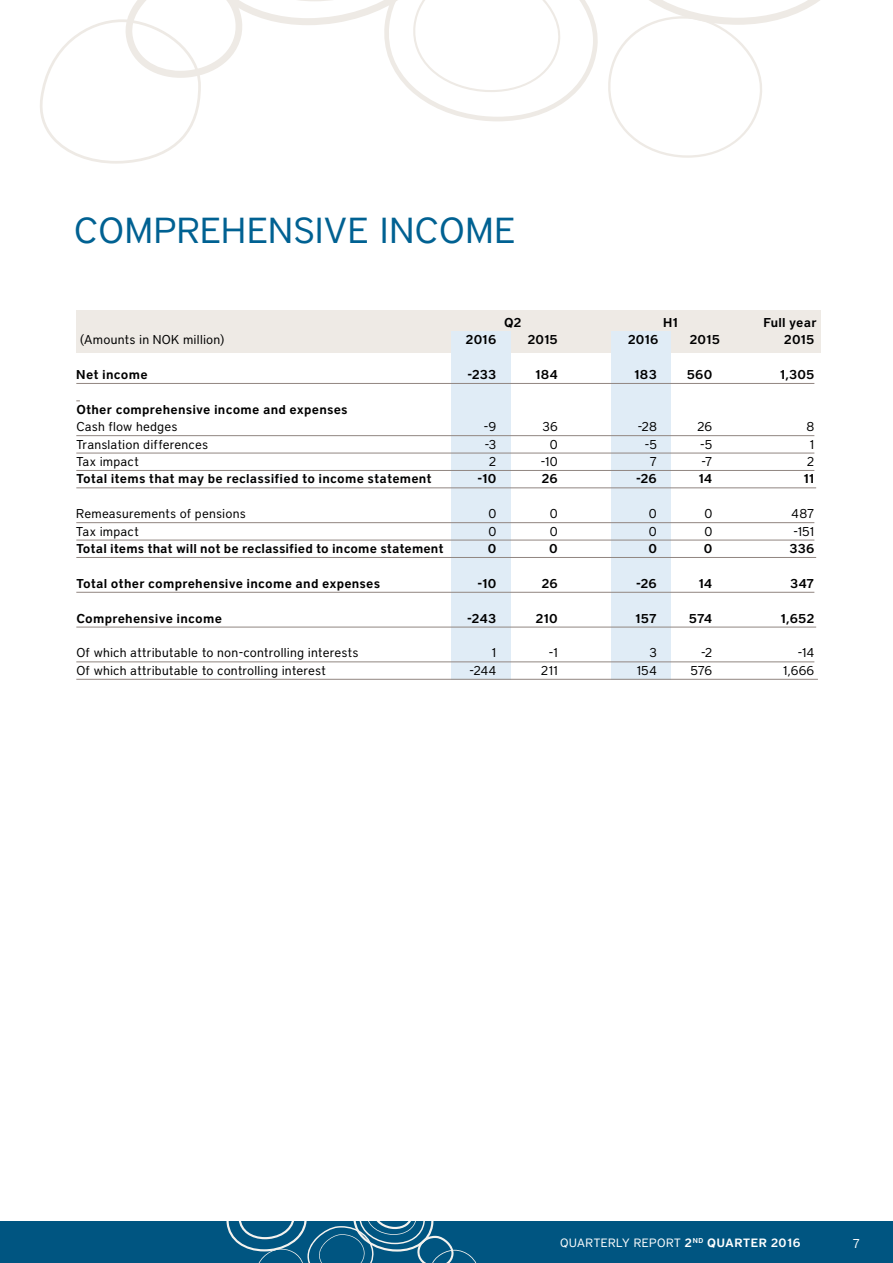
<style>
.page{position:relative;width:893px;height:1263px;background:#fff}
.page>*{position:absolute;margin:0;border:0;box-sizing:border-box;transform-origin:0 0}
.t1{font:36px "District";letter-spacing:.02em;color:#006192}
.t2{font:600 12.75px "District";letter-spacing:.01em;color:#000}
.t3{font:12.75px "District";letter-spacing:.015em;color:#000}
.t4{font:12.75px "District";color:#fff}
.t5{font:12px "District";letter-spacing:.05em;color:#fff}
.s1{font-weight:600}
</style>
<div class="page">
<div style="left:0;top:1221px;width:893px;height:42px;background:#005581"></div>
<svg style="left:226px;top:1221px;width:251px;height:42px"></svg>
<svg style="left:40px;top:0;width:780px;height:164px"></svg>
<div style="left:76px;top:310px;width:744px;height:42px;background:#eeeae5"></div>
<div style="left:452px;top:331px;width:59px;height:348px;background:#e0ecf6"></div>
<div style="left:612px;top:331px;width:59px;height:349px;background:#e0ecf6"></div>
<hr style="left:76px;top:383px;width:738px;height:1px;background:#918681">
<hr style="left:76px;top:435px;width:738px;height:1px;background:#918681">
<hr style="left:76px;top:453px;width:738px;height:1px;background:#918681">
<hr style="left:76px;top:470px;width:738px;height:1px;background:#918681">
<hr style="left:76px;top:488px;width:740px;height:1px;background:#918681">
<hr style="left:76px;top:522px;width:738px;height:1px;background:#918681">
<hr style="left:76px;top:540px;width:738px;height:1px;background:#918681">
<hr style="left:76px;top:557px;width:740px;height:1px;background:#918681">
<hr style="left:76px;top:592px;width:738px;height:1px;background:#918681">
<hr style="left:76px;top:627px;width:740px;height:1px;background:#918681">
<hr style="left:76px;top:662px;width:738px;height:1px;background:#918681">
<hr style="left:76px;top:679px;width:742px;height:1px;background:#918681">
<h1 class="t1" style="left:74px;top:209px;width:442px">COMPREHENSIVE INCOME</h1>
<p class="t2" style="left:504px;top:315px;width:19px">Q2</p>
<p class="t2" style="left:663px;top:315px;width:16px">H1</p>
<p class="t2" style="left:763px;top:315px;width:55px">Full year</p>
<p class="t3" style="left:80px;top:332px;width:146px">(Amounts in NOK million)</p>
<p class="t2" style="left:466px;top:332px;width:32px">2016</p>
<p class="t2" style="left:527px;top:332px;width:32px">2015</p>
<p class="t2" style="left:628px;top:332px;width:32px">2016</p>
<p class="t2" style="left:689px;top:332px;width:32px">2015</p>
<p class="t2" style="left:784px;top:332px;width:32px">2015</p>
<p class="t2" style="left:76px;top:367px;width:73px">Net income</p>
<p class="t2" style="left:467px;top:367px;width:30px">-233</p>
<p class="t2" style="left:535px;top:367px;width:24px">184</p>
<p class="t2" style="left:634px;top:367px;width:24px">183</p>
<p class="t2" style="left:687px;top:367px;width:27px">560</p>
<p class="t2" style="left:780px;top:367px;width:36px">1,305</p>
<p class="t2" style="left:76px;top:402px;width:273px">Other comprehensive income and expenses</p>
<p class="t3" style="left:76px;top:419px;width:103px">Cash flow hedges</p>
<p class="t3" style="left:484px;top:419px;width:14px">-9</p>
<p class="t3" style="left:542px;top:419px;width:17px">36</p>
<p class="t3" style="left:638px;top:419px;width:21px">-28</p>
<p class="t3" style="left:697px;top:419px;width:17px">26</p>
<p class="t3" style="left:806px;top:419px;width:9px">8</p>
<p class="t3" style="left:76px;top:437px;width:133px">Translation differences</p>
<p class="t3" style="left:485px;top:437px;width:13px">-3</p>
<p class="t3" style="left:550px;top:437px;width:9px">0</p>
<p class="t3" style="left:645px;top:437px;width:14px">-5</p>
<p class="t3" style="left:700px;top:437px;width:14px">-5</p>
<p class="t3" style="left:809px;top:437px;width:6px">1</p>
<p class="t3" style="left:76px;top:454px;width:64px">Tax impact</p>
<p class="t3" style="left:489px;top:454px;width:9px">2</p>
<p class="t3" style="left:541px;top:454px;width:18px">-10</p>
<p class="t3" style="left:650px;top:454px;width:9px">7</p>
<p class="t3" style="left:702px;top:454px;width:12px">-7</p>
<p class="t3" style="left:807px;top:454px;width:9px">2</p>
<p class="t2" style="left:76px;top:471px;width:357px">Total items that may be reclassified to income statement</p>
<p class="t2" style="left:478px;top:471px;width:20px">-10</p>
<p class="t2" style="left:541px;top:471px;width:18px">26</p>
<p class="t2" style="left:636px;top:471px;width:22px">-26</p>
<p class="t2" style="left:698px;top:471px;width:15px">14</p>
<p class="t2" style="left:803px;top:471px;width:12px">11</p>
<p class="t3" style="left:76px;top:506px;width:171px">Remeasurements of pensions</p>
<p class="t3" style="left:488px;top:506px;width:9px">0</p>
<p class="t3" style="left:550px;top:506px;width:9px">0</p>
<p class="t3" style="left:649px;top:506px;width:9px">0</p>
<p class="t3" style="left:704px;top:506px;width:9px">0</p>
<p class="t3" style="left:791px;top:506px;width:25px">487</p>
<p class="t3" style="left:76px;top:524px;width:64px">Tax impact</p>
<p class="t3" style="left:488px;top:524px;width:9px">0</p>
<p class="t3" style="left:550px;top:524px;width:9px">0</p>
<p class="t3" style="left:649px;top:524px;width:9px">0</p>
<p class="t3" style="left:704px;top:524px;width:9px">0</p>
<p class="t3" style="left:793px;top:524px;width:23px">-151</p>
<p class="t2" style="left:76px;top:541px;width:369px">Total items that will not be reclassified to income statement</p>
<p class="t2" style="left:488px;top:541px;width:10px">0</p>
<p class="t2" style="left:549px;top:541px;width:10px">0</p>
<p class="t2" style="left:648px;top:541px;width:10px">0</p>
<p class="t2" style="left:704px;top:541px;width:10px">0</p>
<p class="t2" style="left:789px;top:541px;width:27px">336</p>
<p class="t2" style="left:76px;top:576px;width:305px">Total other comprehensive income and expenses</p>
<p class="t2" style="left:478px;top:576px;width:20px">-10</p>
<p class="t2" style="left:541px;top:576px;width:18px">26</p>
<p class="t2" style="left:636px;top:576px;width:22px">-26</p>
<p class="t2" style="left:698px;top:576px;width:15px">14</p>
<p class="t2" style="left:790px;top:576px;width:26px">347</p>
<p class="t2" style="left:76px;top:610px;width:147px">Comprehensive income</p>
<p class="t2" style="left:467px;top:610px;width:31px">-243</p>
<p class="t2" style="left:536px;top:610px;width:24px">210</p>
<p class="t2" style="left:635px;top:610px;width:23px">157</p>
<p class="t2" style="left:689px;top:610px;width:25px">574</p>
<p class="t2" style="left:780px;top:610px;width:35px">1,652</p>
<p class="t3" style="left:76px;top:645px;width:283px">Of which attributable to non-controlling interests</p>
<p class="t3" style="left:491px;top:645px;width:6px">1</p>
<p class="t3" style="left:549px;top:645px;width:10px">-1</p>
<p class="t3" style="left:649px;top:645px;width:9px">3</p>
<p class="t3" style="left:701px;top:645px;width:13px">-2</p>
<p class="t3" style="left:798px;top:645px;width:18px">-14</p>
<p class="t3" style="left:76px;top:663px;width:251px">Of which attributable to controlling interest</p>
<p class="t3" style="left:469px;top:663px;width:28px">-244</p>
<p class="t3" style="left:541px;top:663px;width:19px">211</p>
<p class="t3" style="left:636px;top:663px;width:22px">154</p>
<p class="t3" style="left:690px;top:663px;width:24px">576</p>
<p class="t3" style="left:783px;top:663px;width:33px">1,666</p>
<p class="t5" style="left:560px;top:1236px;width:242px">QUARTERLY REPORT <span class="s1">2</span><sup>ND</sup> <span class="s1">QUARTER 2016</span></p>
<p class="t4" style="left:853px;top:1236px;width:9px">7</p>
</div>
